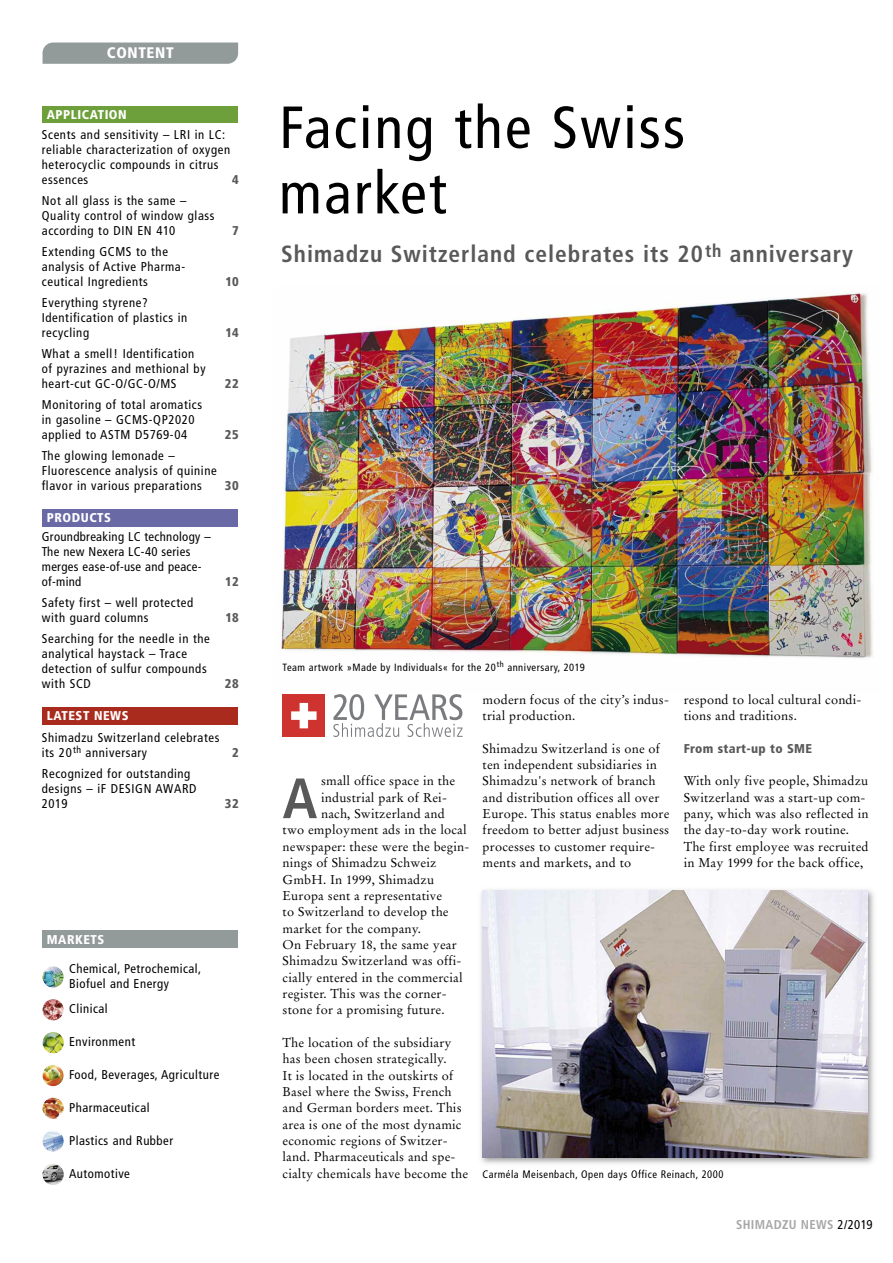
<style>
.page{position:relative;width:893px;height:1263px;background:#fff}
.page>*{position:absolute;margin:0;border:0;box-sizing:border-box;transform-origin:0 0}
.t1{font:condensed 59.4px/65.4px "Frutiger LT";letter-spacing:.04em;color:#000}
.t2{font:700 condensed 56.85px "Frutiger LT";color:#595959}
.t3{font:700 condensed 23.4px "Frutiger LT";letter-spacing:.04em;color:#595959}
.t4{font:900 condensed 15.3px "Frutiger LT";letter-spacing:.04em;color:#fff}
.t5{font:12.75px/16.4px "Stempel Garamond LT";letter-spacing:.015em;color:#000}
.t6{font:condensed 12.75px/15px "Frutiger LT";letter-spacing:.05em;color:#000}
.t7{font:condensed 12.75px/15px "Frutiger LT";letter-spacing:.025em;color:#000}
.t8{font:900 condensed 12.75px "Frutiger LT";letter-spacing:.025em;color:#595959}
.t9{font:900 condensed 12.75px "Frutiger LT";letter-spacing:.04em;color:#fff}
.t10{font:700 condensed 12.75px "Frutiger LT";letter-spacing:.025em;color:#a6a6a6}
.t11{font:condensed 10.5px "Frutiger LT";letter-spacing:.05em;color:#000}
.s1{font-weight:400;color:#000}
</style>
<div class="page">
<svg style="left:333px;top:694px;width:130px;height:43px"></svg>
<div style="left:283px;top:694px;width:42px;height:43px;background:#ce332f"></div>
<svg style="left:291px;top:703px;width:26px;height:25px"></svg>
<img style="left:43px;top:1098px;width:21px;height:21px;border-radius:50%">
<img style="left:43px;top:1130px;width:21px;height:22px;border-radius:50%">
<div style="left:43px;top:43px;width:195px;height:21px;background:#929a9a"></div>
<img style="left:43px;top:999px;width:21px;height:21px;border-radius:50%">
<img style="left:43px;top:966px;width:21px;height:22px;border-radius:50%">
<div style="left:43px;top:106px;width:195px;height:17px;background:#6d9f3a"></div>
<div style="left:43px;top:707px;width:195px;height:18px;background:#a92b1d"></div>
<div style="left:43px;top:930px;width:195px;height:18px;background:#929a9a"></div>
<div style="left:43px;top:509px;width:195px;height:18px;background:#6969a6"></div>
<img style="left:43px;top:1065px;width:21px;height:21px;border-radius:50%">
<img style="left:43px;top:1032px;width:21px;height:21px;border-radius:50%">
<img style="left:43px;top:1164px;width:21px;height:21px;border-radius:50%">
<img style="left:280px;top:292px;width:593px;height:366px">
<img style="left:480px;top:890px;width:394px;height:282px">
<img style="left:483px;top:1170px;width:75px;height:1px">
<img style="left:483px;top:891px;width:384px;height:266px">
<p class="t4" style="left:107px;top:47px;width:68px">CONTENT</p>
<p class="t9" style="left:47px;top:109px;width:81px">APPLICATION</p>
<p class="t6" style="left:42px;top:128px;width:190px">Scents and sensitivity – LRI in LC: reliable characterization of oxygen heterocyclic compounds in citrus essences</p>
<p class="t8" style="left:232px;top:174px;width:8px">4</p>
<p class="t6" style="left:42px;top:194px;width:174px">Not all glass is the same –<br>Quality control of window glass according to DIN EN 410</p>
<p class="t6" style="left:42px;top:245px;width:145px">Extending GCMS to the analysis of Active Pharma&shy;ceutical Ingredients</p>
<p class="t6" style="left:42px;top:296px;width:147px">Everything styrene?<br>Identification of plastics in recycling</p>
<p class="t6" style="left:42px;top:347px;width:165px">What a smell! Identification of pyrazines and methional by heart-cut GC-O/GC-O/MS</p>
<p class="t6" style="left:42px;top:398px;width:162px">Monitoring of total aromatics in gasoline – GCMS-QP2020 applied to ASTM D5769-04</p>
<p class="t6" style="left:42px;top:449px;width:176px">The glowing lemonade –<br>Fluorescence analysis of quinine flavor in various preparations</p>
<p class="t9" style="left:47px;top:513px;width:66px">PRODUCTS</p>
<p class="t7" style="left:42px;top:530px;width:170px">Groundbreaking LC technology –<br>The new Nexera LC-40 series merges ease-of-use and peace&shy;of-mind</p>
<p class="t6" style="left:42px;top:596px;width:153px">Safety first – well protected with guard columns</p>
<p class="t6" style="left:42px;top:632px;width:170px">Searching for the needle in the analytical haystack – Trace detection of sulfur compounds with SCD</p>
<p class="t8" style="left:232px;top:225px;width:8px">7</p>
<p class="t8" style="left:225px;top:276px;width:15px">10</p>
<p class="t8" style="left:225px;top:327px;width:15px">14</p>
<p class="t8" style="left:225px;top:378px;width:15px">22</p>
<p class="t8" style="left:225px;top:429px;width:15px">25</p>
<p class="t8" style="left:225px;top:480px;width:15px">30</p>
<p class="t8" style="left:225px;top:577px;width:15px">12</p>
<p class="t8" style="left:225px;top:613px;width:15px">18</p>
<p class="t8" style="left:225px;top:679px;width:15px">28</p>
<p class="t9" style="left:47px;top:711px;width:83px">LATEST NEWS</p>
<p class="t6" style="left:42px;top:731px;width:179px">Shimadzu Switzerland celebrates its 20<sup>th</sup> anniversary</p>
<p class="t8" style="left:232px;top:747px;width:8px">2</p>
<p class="t6" style="left:42px;top:767px;width:156px">Recognized for outstanding designs – iF DESIGN AWARD<br>2019</p>
<p class="t8" style="left:225px;top:798px;width:15px">32</p>
<p class="t9" style="left:47px;top:934px;width:59px">MARKETS</p>
<p class="t6" style="left:69px;top:962px;width:134px">Chemical, Petrochemical,<br>Biofuel and Energy</p>
<p class="t6" style="left:69px;top:1002px;width:40px">Clinical</p>
<p class="t6" style="left:69px;top:1035px;width:68px">Environment</p>
<p class="t6" style="left:69px;top:1068px;width:152px">Food, Beverages, Agriculture</p>
<p class="t6" style="left:69px;top:1101px;width:82px">Pharmaceutical</p>
<p class="t6" style="left:69px;top:1134px;width:106px">Plastics and Rubber</p>
<p class="t6" style="left:69px;top:1167px;width:62px">Automotive</p>
<h1 class="t1" style="left:279px;top:99px;width:407px">Facing the Swiss market</h1>
<h3 class="t3" style="left:281px;top:245px;width:573px">Shimadzu Switzerland celebrates its 20<sup>th</sup> anniversary</h3>
<p class="t11" style="left:283px;top:663px;width:304px">Team artwork »Made by Individuals« for the 20<sup>th</sup> anniversary, 2019</p>
<h2 class="t2" style="left:283px;top:775px;width:36px">A</h2>
<p class="t5" style="left:321px;top:774px;width:136px">small office space in the</p>
<p class="t5" style="left:321px;top:790px;width:127px">industrial park of Rei-</p>
<p class="t5" style="left:321px;top:807px;width:125px">nach, Switzerland and</p>
<p class="t5" style="left:283px;top:823px;width:186px">two employment ads in the local</p>
<p class="t5" style="left:283px;top:839px;width:188px">newspaper: these were the begin-</p>
<p class="t5" style="left:283px;top:856px;width:155px">nings of Shimadzu Schweiz</p>
<p class="t5" style="left:283px;top:872px;width:153px">GmbH. In 1999, Shimadzu</p>
<p class="t5" style="left:283px;top:888px;width:161px">Europa sent a representative</p>
<p class="t5" style="left:283px;top:905px;width:167px">to Switzerland to develop the</p>
<p class="t5" style="left:283px;top:921px;width:140px">market for the company.</p>
<p class="t5" style="left:283px;top:937px;width:176px">On February 18, the same year</p>
<p class="t5" style="left:283px;top:954px;width:180px">Shimadzu Switzerland was offi-</p>
<p class="t5" style="left:283px;top:970px;width:181px">cially entered in the commercial</p>
<p class="t5" style="left:283px;top:986px;width:166px">register. This was the corner-</p>
<p class="t5" style="left:283px;top:1003px;width:164px">stone for a promising future.</p>
<p class="t5" style="left:283px;top:1035px;width:187px">The location of the subsidiary has been chosen strategically.<br>It is located in the outskirts of<br>Basel where the Swiss, French and German borders meet. This area is one of the most dynamic economic regions of Switzer&shy;land. Pharmaceuticals and spe&shy;cialty chemicals have become the</p>
<p class="t5" style="left:483px;top:692px;width:188px">modern focus of the city’s indus&shy;trial production.</p>
<p class="t5" style="left:483px;top:741px;width:188px">Shimadzu Switzerland is one of ten independent subsidiaries in<br>Shimadzu's network of branch and distribution offices all over<br>Europe. This status enables more freedom to better adjust business processes to customer require&shy;ments and markets, and to</p>
<p class="t5" style="left:684px;top:692px;width:179px">respond to local cultural condi&shy;tions and traditions.</p>
<p class="t8" style="left:684px;top:743px;width:130px">From start-up to SME</p>
<p class="t5" style="left:684px;top:774px;width:187px">With only five people, Shimadzu<br>Switzerland was a start-up com&shy;pany, which was also reflected in the day-to-day work routine.<br>The first employee was recruited in May 1999 for the back office,</p>
<p class="t11" style="left:483px;top:1170px;width:242px">Carméla Meisenbach, Open days Office Reinach, 2000</p>
<p class="t10" style="left:736px;top:1220px;width:138px">SHIMADZU NEWS <span class="s1">2/2019</span></p>
</div>
